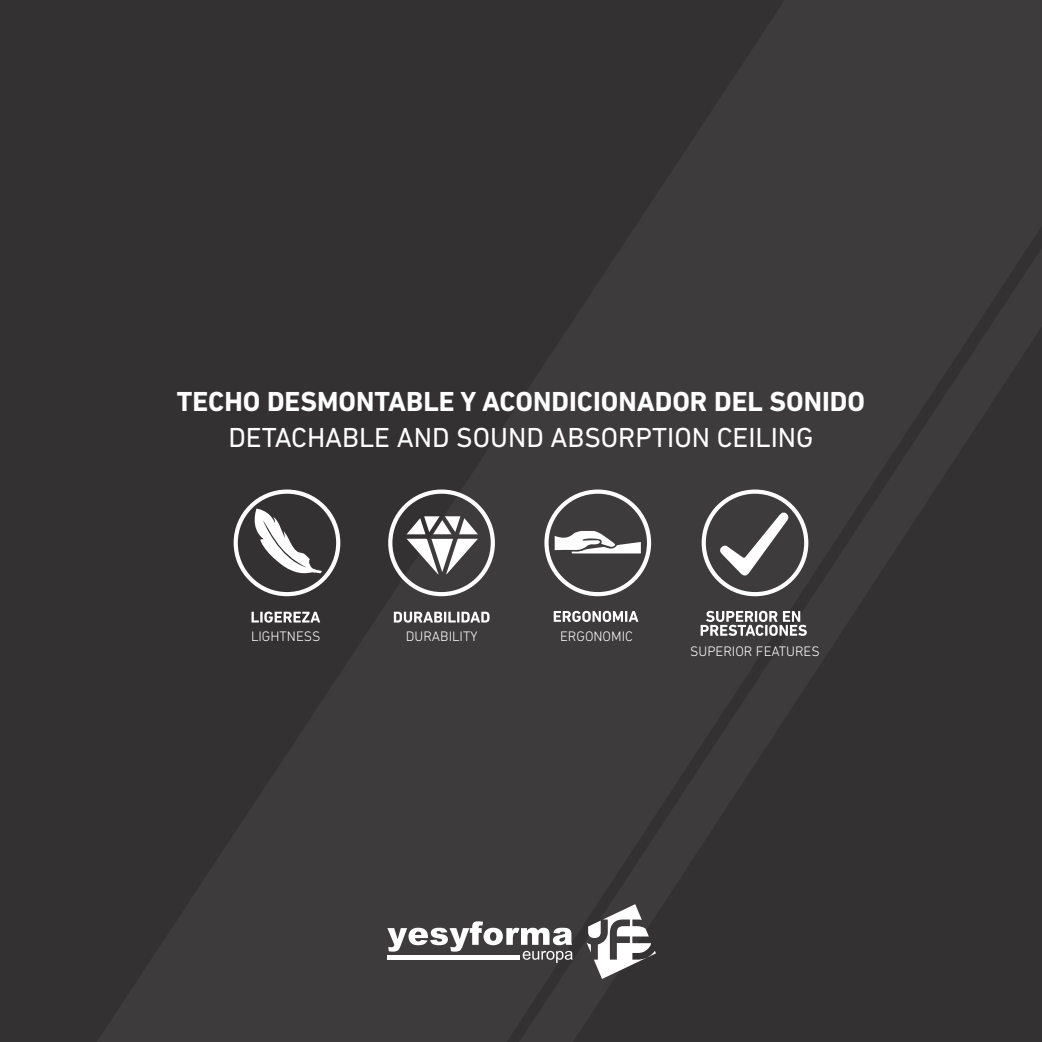
<style>
.page{position:relative;width:1042px;height:1042px;background:#343132}
.page>*{position:absolute;margin:0;border:0;box-sizing:border-box;transform-origin:0 0}
.t1{font:700 28px "DIN Next LT Pro";color:#fff}
.t2{font:28px "DIN Next LT Pro";color:#fff}
.t3{font:300 14px "DIN Next LT Pro";color:#fff}
</style>
<div class="page">
<svg style="left:234px;top:489px;width:106px;height:107px"></svg>
<svg style="left:251px;top:611px;width:69px;height:12px"></svg>
<svg style="left:388px;top:489px;width:107px;height:107px"></svg>
<svg style="left:394px;top:612px;width:95px;height:11px"></svg>
<svg style="left:544px;top:489px;width:107px;height:107px"></svg>
<svg style="left:554px;top:611px;width:84px;height:11px"></svg>
<svg style="left:701px;top:489px;width:107px;height:107px"></svg>
<svg style="left:700px;top:611px;width:107px;height:25px"></svg>
<svg style="left:387px;top:921px;width:186px;height:42px"></svg>
<hr style="left:387px;top:956px;width:132px;height:4px;background:#fff">
<svg style="left:587px;top:904px;width:69px;height:75px"></svg>
<h1 class="t1" style="left:177px;top:385px;width:690px">TECHO DESMONTABLE Y ACONDICIONADOR DEL SONIDO</h1>
<h1 class="t2" style="left:228px;top:421px;width:586px">DETACHABLE AND SOUND ABSORPTION CEILING</h1>
<p class="t3" style="left:251px;top:628px;width:71px">LIGHTNESS</p>
<p class="t3" style="left:406px;top:628px;width:73px">DURABILITY</p>
<p class="t3" style="left:560px;top:628px;width:74px">ERGONOMIC</p>
<p class="t3" style="left:690px;top:643px;width:131px">SUPERIOR FEATURES</p>
</div>
